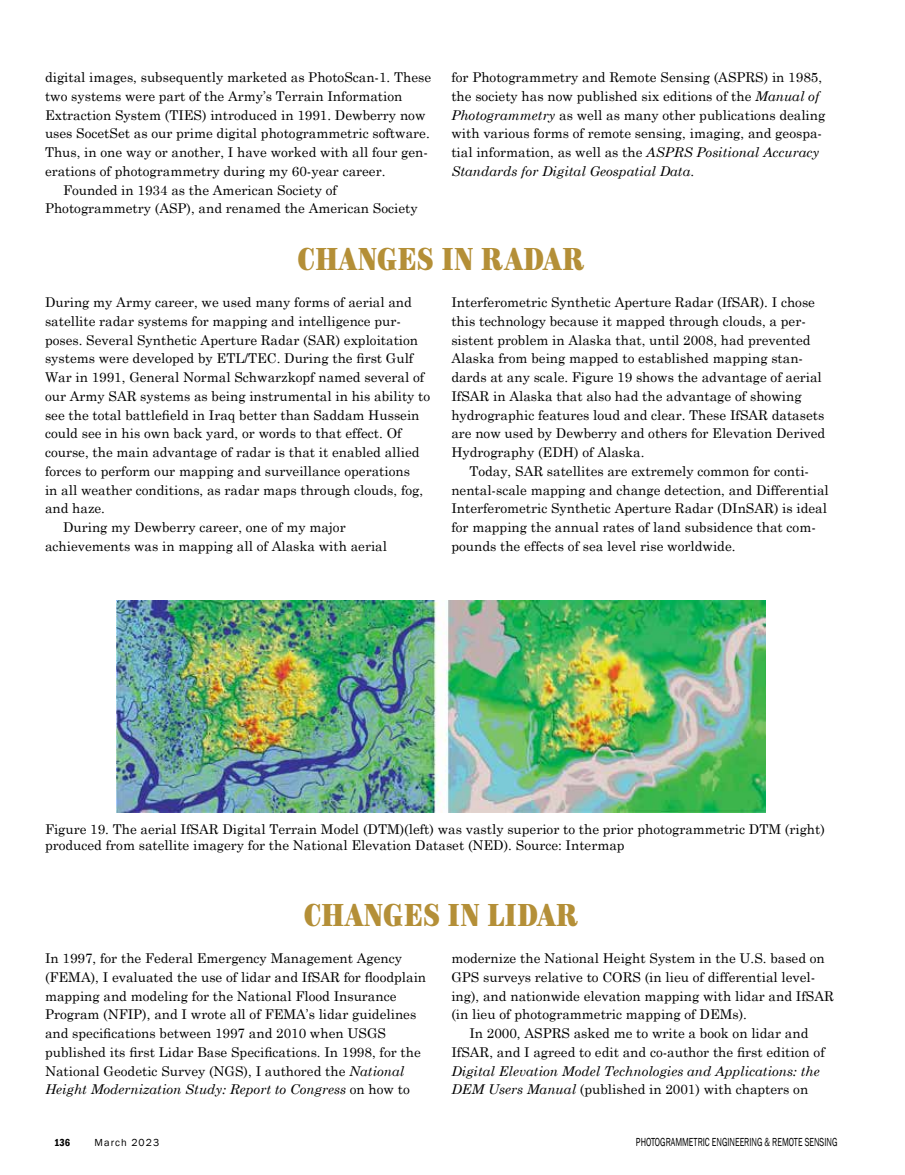
<style>
.page{position:relative;width:905px;height:1175px;background:#fff}
.page>*{position:absolute;margin:0;border:0;box-sizing:border-box;transform-origin:0 0}
.t1{font:27px "Brim Narrow Face";color:#b48f37}
.t2{font:13.5px/18.8px "Century Schoolbook";color:#000}
.t3{font:italic 13.5px/18.8px "Century Schoolbook";color:#000}
.t4{font:12px "Franklin Gothic";color:#000;scale:.7 1}
.t5{font:10.5px "Franklin Gothic";letter-spacing:.1em;color:#000}
.t6{font:600 condensed 10.5px "Franklin Gothic";color:#000}
.t7{font:500 10.5px "Franklin Gothic";color:#000}
.s1{font-style:italic}
.s2{font-style:normal}
</style>
<div class="page">
<img style="left:117px;top:600px;width:648px;height:212px">
<p class="t2" style="left:45px;top:67px;width:387px">digital images, subsequently marketed as PhotoScan-1. These</p>
<p class="t2" style="left:45px;top:85px;width:359px">two systems were part of the Army’s Terrain Information</p>
<p class="t2" style="left:45px;top:104px;width:382px">Extraction System (TIES) introduced in 1991. Dewberry now</p>
<p class="t2" style="left:45px;top:123px;width:386px">uses SocetSet as our prime digital photogrammetric software.</p>
<p class="t2" style="left:45px;top:142px;width:384px">Thus, in one way or another, I have worked with all four gen-</p>
<p class="t2" style="left:45px;top:160px;width:342px">erations of photogrammetry during my 60-year career.</p>
<p class="t2" style="left:63px;top:179px;width:275px">Founded in 1934 as the American Society of</p>
<p class="t2" style="left:45px;top:198px;width:374px">Photogrammetry (ASP), and renamed the American Society</p>
<p class="t2" style="left:451px;top:67px;width:375px">for Photogrammetry and Remote Sensing (ASPRS) in 1985, the society has now published six editions of the <span class="s1">Manual of Photogrammetry</span> as well as many other publications dealing with various forms of remote sensing, imaging, and geospa&shy;tial information, as well as the <span class="s1">ASPRS Positional Accuracy Standards for Digital Geospatial Data</span>.</p>
<h1 class="t1" style="left:298px;top:240px;width:288px">CHANGES IN RADAR</h1>
<p class="t2" style="left:45px;top:292px;width:368px">During my Army career, we used many forms of aerial and</p>
<p class="t2" style="left:45px;top:310px;width:357px">satellite radar systems for mapping and intelligence pur-</p>
<p class="t2" style="left:45px;top:329px;width:375px">poses. Several Synthetic Aperture Radar (SAR) exploitation</p>
<p class="t2" style="left:45px;top:348px;width:370px">systems were developed by ETL/TEC. During the first Gulf</p>
<p class="t2" style="left:45px;top:367px;width:381px">War in 1991, General Normal Schwarzkopf named several of</p>
<p class="t2" style="left:45px;top:385px;width:387px">our Army SAR systems as being instrumental in his ability to</p>
<p class="t2" style="left:45px;top:404px;width:376px">see the total battlefield in Iraq better than Saddam Hussein</p>
<p class="t2" style="left:45px;top:423px;width:358px">could see in his own back yard, or words to that effect. Of</p>
<p class="t2" style="left:45px;top:442px;width:376px">course, the main advantage of radar is that it enabled allied</p>
<p class="t2" style="left:45px;top:460px;width:366px">forces to perform our mapping and surveillance operations</p>
<p class="t2" style="left:45px;top:479px;width:380px">in all weather conditions, as radar maps through clouds, fog,</p>
<p class="t2" style="left:45px;top:498px;width:62px">and haze.</p>
<p class="t2" style="left:63px;top:517px;width:284px">During my Dewberry career, one of my major</p>
<p class="t2" style="left:45px;top:535px;width:343px">achievements was in mapping all of Alaska with aerial</p>
<p class="t2" style="left:451px;top:292px;width:375px">Interferometric Synthetic Aperture Radar (IfSAR). I chose this technology because it mapped through clouds, a per&shy;sistent problem in Alaska that, until 2008, had prevented Alaska from being mapped to established mapping stan&shy;dards at any scale. Figure 19 shows the advantage of aerial IfSAR in Alaska that also had the advantage of showing hydrographic features loud and clear. These IfSAR datasets are now used by Dewberry and others for Elevation Derived Hydrography (EDH) of Alaska.</p>
<p class="t2" style="left:451px;top:460px;width:379px;text-indent:18px">Today, SAR satellites are extremely common for conti&shy;nental-scale mapping and change detection, and Differential Interferometric Synthetic Aperture Radar (DInSAR) is ideal for mapping the annual rates of land subsidence that com&shy;pounds the effects of sea level rise worldwide.</p>
<p class="t2" style="left:45px;top:820px;width:781px;line-height:16.2px">Figure 19. The aerial IfSAR Digital Terrain Model (DTM)(left) was vastly superior to the prior photogrammetric DTM (right) produced from satellite imagery for the National Elevation Dataset (NED). Source: Intermap</p>
<h1 class="t1" style="left:304px;top:896px;width:276px">CHANGES IN LIDAR</h1>
<p class="t2" style="left:45px;top:947px;width:383px">In 1997, for the Federal Emergency Management Agency (FEMA), I evaluated the use of lidar and IfSAR for floodplain mapping and modeling for the National Flood Insurance Program (NFIP), and I wrote all of FEMA’s lidar guidelines and specifications between 1997 and 2010 when USGS published its first Lidar Base Specifications. In 1998, for the National Geodetic Survey (NGS), I authored the <span class="s1">National Height Modernization Study: Report to Congress</span> on how to</p>
<p class="t2" style="left:451px;top:947px;width:375px">modernize the National Height System in the U.S. based on</p>
<p class="t2" style="left:451px;top:966px;width:365px">GPS surveys relative to CORS (in lieu of differential level-</p>
<p class="t2" style="left:451px;top:985px;width:384px">ing), and nationwide elevation mapping with lidar and IfSAR</p>
<p class="t2" style="left:451px;top:1003px;width:297px">(in lieu of photogrammetric mapping of DEMs).</p>
<p class="t2" style="left:469px;top:1022px;width:340px">In 2000, ASPRS asked me to write a book on lidar and</p>
<p class="t2" style="left:451px;top:1041px;width:375px">IfSAR, and I agreed to edit and co-author the first edition of</p>
<p class="t3" style="left:451px;top:1060px;width:370px">Digital Elevation Model Technologies and Applications: the<br>DEM Users Manual <span class="s2">(published in 2001) with chapters on</span></p>
<p class="t6" style="left:54px;top:1135px;width:18px">136</p>
<p class="t5" style="left:94px;top:1135px;width:66px">March 2023</p>
<p class="t4" style="left:636px;top:1134px;width:289px">PHOTOGRAMMETRIC ENGINEERING &amp; REMOTE SENSING</p>
<p class="t7" style="left:56px;top:1137px;width:20px">136</p>
<p class="t5" style="left:96px;top:1137px;width:66px">March 2023</p>
<p class="t4" style="left:637px;top:1135px;width:289px">PHOTOGRAMMETRIC ENGINEERING &amp; REMOTE SENSING</p>
</div>
